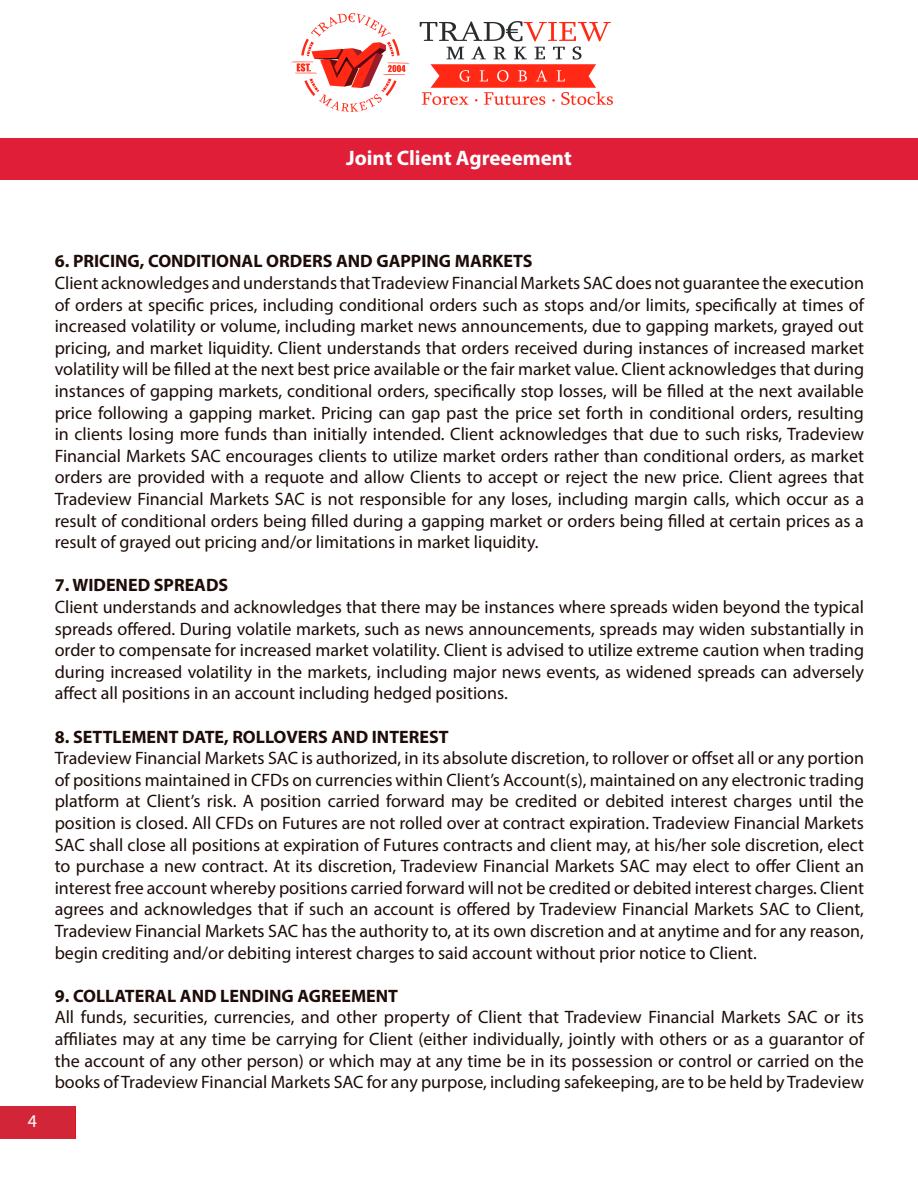
<style>
.page{position:relative;width:918px;height:1188px;background:#fff}
.page>*{position:absolute;margin:0;border:0;box-sizing:border-box;transform-origin:0 0}
.t1{font:700 21px "Myriad Pro";color:#fff}
.t2{font:18px/21.6px "Myriad Pro";color:#1d0c07;text-align:justify}
.t3{font:700 18px "Myriad Pro";color:#1d0c07}
.t4{font:18px "Myriad Pro";color:#fff}
</style>
<div class="page">
<div style="left:0;top:1106px;width:75px;height:32px;background:#d22638"></div>
<div style="left:0;top:138px;width:915px;height:42px;background:#e01e38"></div>
<hr style="left:915px;top:138px;width:3px;height:42px;background:#e01e38">
<img style="left:292px;top:13px;width:321px;height:99px">
<p class="t1" style="left:346px;top:144px;width:227px">Joint Client Agreeement</p>
<p class="t4" style="left:29px;top:1110px;width:11px">4</p>
<p class="t3" style="left:55px;top:250px;width:479px">6. PRICING, CONDITIONAL ORDERS AND GAPPING MARKETS</p>
<p class="t2" style="left:55px;top:272px;width:811px">Client acknowledges and understands that Tradeview Financial Markets SAC does not guarantee the execution of orders at specific prices, including conditional orders such as stops and/or limits, specifically at times of increased volatility or volume, including market news announcements, due to gapping markets, grayed out pricing, and market liquidity. Client understands that orders received during instances of increased market volatility will be filled at the next best price available or the fair market value. Client acknowledges that during instances of gapping markets, conditional orders, specifically stop losses, will be filled at the next available price following a gapping market. Pricing can gap past the price set forth in conditional orders, resulting in clients losing more funds than initially intended. Client acknowledges that due to such risks, Tradeview Financial Markets SAC encourages clients to utilize market orders rather than conditional orders, as market orders are provided with a requote and allow Clients to accept or reject the new price. Client agrees that Tradeview Financial Markets SAC is not responsible for any loses, including margin calls, which occur as a result of conditional orders being filled during a gapping market or orders being filled at certain prices as a result of grayed out pricing and/or limitations in market liquidity.</p>
<p class="t3" style="left:55px;top:574px;width:175px">7. WIDENED SPREADS</p>
<p class="t2" style="left:55px;top:596px;width:811px">Client understands and acknowledges that there may be instances where spreads widen beyond the typical spreads offered. During volatile markets, such as news announcements, spreads may widen substantially in order to compensate for increased market volatility. Client is advised to utilize extreme caution when trading during increased volatility in the markets, including major news events, as widened spreads can adversely affect all positions in an account including hedged positions.</p>
<p class="t3" style="left:55px;top:725px;width:395px">8. SETTLEMENT DATE, ROLLOVERS AND INTEREST</p>
<p class="t2" style="left:55px;top:747px;width:811px">Tradeview Financial Markets SAC is authorized, in its absolute discretion, to rollover or offset all or any portion of positions maintained in CFDs on currencies within Client’s Account(s), maintained on any electronic trading platform at Client’s risk. A position carried forward may be credited or debited interest charges until the position is closed. All CFDs on Futures are not rolled over at contract expiration. Tradeview Financial Markets SAC shall close all positions at expiration of Futures contracts and client may, at his/her sole discretion, elect to purchase a new contract. At its discretion, Tradeview Financial Markets SAC may elect to offer Client an interest free account whereby positions carried forward will not be credited or debited interest charges. Client agrees and acknowledges that if such an account is offered by Tradeview Financial Markets SAC to Client, Tradeview Financial Markets SAC has the authority to, at its own discretion and at anytime and for any reason, begin crediting and/or debiting interest charges to said account without prior notice to Client.</p>
<p class="t3" style="left:55px;top:984px;width:345px">9. COLLATERAL AND LENDING AGREEMENT</p>
<p class="t2" style="left:55px;top:1006px;width:811px">All funds, securities, currencies, and other property of Client that Tradeview Financial Markets SAC or its affiliates may at any time be carrying for Client (either individually, jointly with others or as a guarantor of the account of any other person) or which may at any time be in its possession or control or carried on the books of Tradeview Financial Markets SAC for any purpose, including safekeeping, are to be held by Tradeview</p>
</div>
